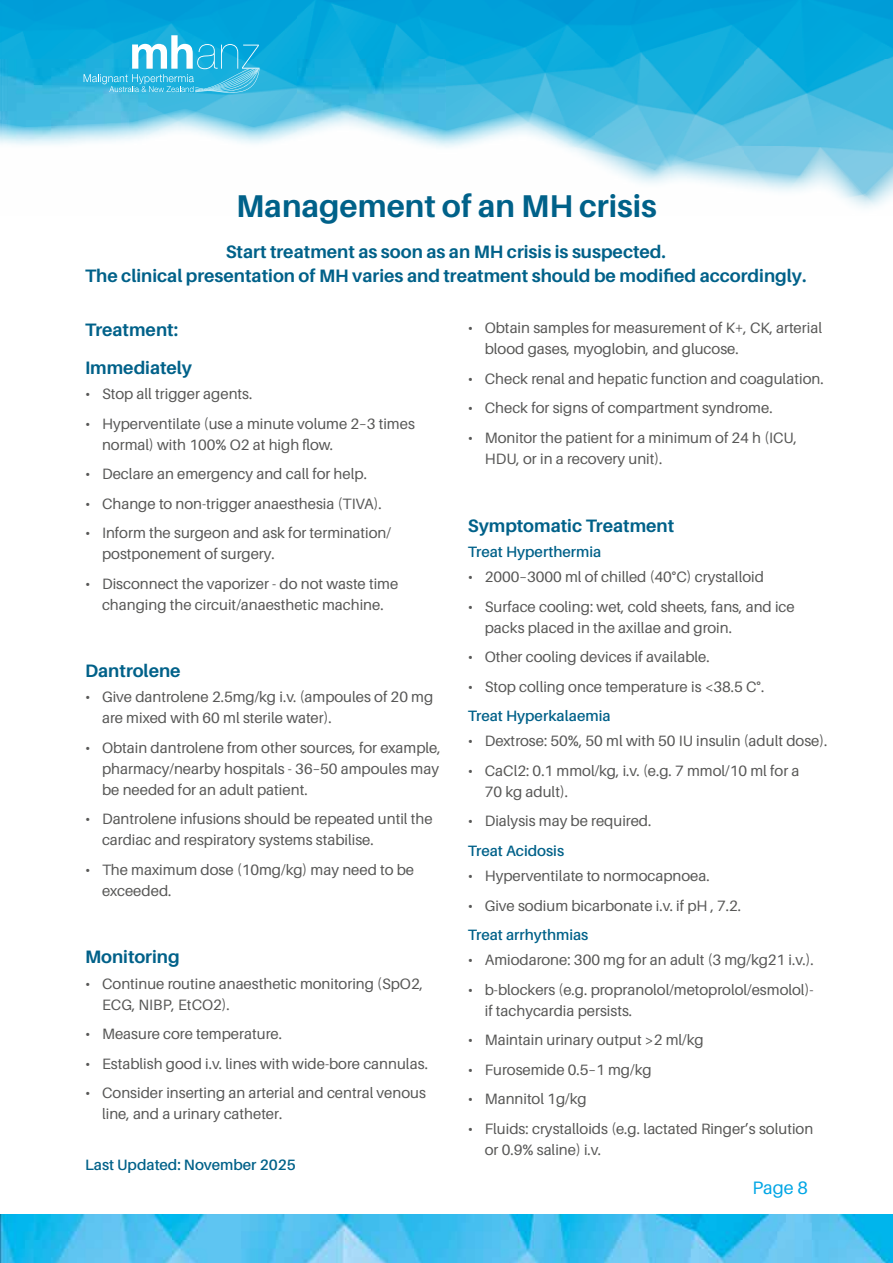
<style>
.page{position:relative;width:893px;height:1263px;background:#fff}
.page>*{position:absolute;margin:0;border:0;box-sizing:border-box;transform-origin:0 0}
.t1{font:700 31.5px "Aileron";color:#006189}
.t2{font:700 18px/38px "Aileron";color:#006189}
.t3{font:18px "Aileron";color:#00a6e5}
.t4{font:15px/21px "Aileron";color:#575756}
.t5{font:600 15px "Aileron";color:#006189}
</style>
<div class="page">
<img style="left:1px;top:1214px;width:892px;height:49px">
<img style="left:0;top:0;width:893px;height:104px">
<svg style="left:0;top:104px;width:893px;height:104px;fill:#f6fbfd"></svg>
<svg style="left:84px;top:35px;width:176px;height:58px;background:#3dbbe2"></svg>
<h1 class="t1" style="left:236px;top:188px;width:422px">Management of an MH crisis</h1>
<p class="t2" style="left:85px;top:240px;width:723px;line-height:24px;text-align:center">Start treatment as soon as an MH crisis is suspected.<br>The clinical presentation of MH varies and treatment should be modified accordingly.</p>
<p class="t2" style="left:85px;top:311px;width:109px">Treatment:<br>Immediately</p>
<p class="t4" style="left:85px;top:383px;width:169px">• Stop all trigger agents.</p>
<p class="t4" style="left:102px;top:413px;width:314px;text-indent:-17px">• Hyperventilate (use a minute volume 2–3 times normal) with 100% O2 at high flow.</p>
<p class="t4" style="left:85px;top:463px;width:283px">• Declare an emergency and call for help.</p>
<p class="t4" style="left:85px;top:493px;width:298px">• Change to non-trigger anaesthesia (TIVA).</p>
<p class="t4" style="left:102px;top:522px;width:291px;text-indent:-17px">• Inform the surgeon and ask for termination/ postponement of surgery.</p>
<p class="t4" style="left:85px;top:573px;width:315px;text-align:center">• Disconnect the vaporizer - do not waste time changing the circuit/anaesthetic machine.</p>
<p class="t2" style="left:85px;top:652px;width:97px">Dantrolene</p>
<p class="t4" style="left:102px;top:687px;width:333px;text-indent:-17px">• Give dantrolene 2.5mg/kg i.v. (ampoules of 20 mg are mixed with 60 ml sterile water).</p>
<p class="t4" style="left:102px;top:737px;width:340px;text-align:justify;text-indent:-17px">• Obtain dantrolene from other sources, for example, pharmacy/nearby hospitals - 36–50 ampoules may be needed for an adult patient.</p>
<p class="t4" style="left:102px;top:809px;width:332px;text-indent:-17px">• Dantrolene infusions should be repeated until the cardiac and respiratory systems stabilise.</p>
<p class="t4" style="left:102px;top:859px;width:314px;text-indent:-17px">• The maximum dose (10mg/kg) may need to be exceeded.</p>
<p class="t2" style="left:85px;top:938px;width:96px">Monitoring</p>
<p class="t4" style="left:102px;top:973px;width:322px;text-indent:-17px">• Continue routine anaesthetic monitoring (SpO2,<br>ECG, NIBP, EtCO2).</p>
<p class="t4" style="left:85px;top:1024px;width:198px">• Measure core temperature.</p>
<p class="t4" style="left:85px;top:1053px;width:344px">• Establish good i.v. lines with wide-bore cannulas.</p>
<p class="t4" style="left:102px;top:1083px;width:325px;text-indent:-17px">• Consider inserting an arterial and central venous line, and a urinary catheter.</p>
<p class="t5" style="left:85px;top:1157px;width:212px">Last Updated: November 2025</p>
<p class="t4" style="left:485px;top:318px;width:339px;text-indent:-17px">• Obtain samples for measurement of K+, CK, arterial blood gases, myoglobin, and glucose.</p>
<p class="t4" style="left:468px;top:368px;width:358px">• Check renal and hepatic function and coagulation.</p>
<p class="t4" style="left:468px;top:398px;width:306px">• Check for signs of compartment syndrome.</p>
<p class="t4" style="left:485px;top:427px;width:314px;text-indent:-17px">• Monitor the patient for a minimum of 24 h (ICU,<br>HDU, or in a recovery unit).</p>
<p class="t2" style="left:468px;top:506px;width:208px">Symptomatic Treatment</p>
<p class="t5" style="left:468px;top:543px;width:135px">Treat Hyperthermia</p>
<p class="t4" style="left:468px;top:566px;width:298px">• 2000–3000 ml of chilled (40°C) crystalloid</p>
<p class="t4" style="left:485px;top:596px;width:311px;text-indent:-17px">• Surface cooling: wet, cold sheets, fans, and ice packs placed in the axillae and groin.</p>
<p class="t4" style="left:468px;top:646px;width:243px">• Other cooling devices if available.</p>
<p class="t4" style="left:468px;top:676px;width:298px">• Stop colling once temperature is &lt;38.5 C°.</p>
<p class="t5" style="left:468px;top:707px;width:144px">Treat Hyperkalaemia</p>
<p class="t4" style="left:468px;top:731px;width:361px">• Dextrose: 50%, 50 ml with 50 IU insulin (adult dose).</p>
<p class="t4" style="left:485px;top:760px;width:316px;text-indent:-17px">• CaCl2: 0.1 mmol/kg, i.v. (e.g. 7 mmol/10 ml for a<br>70 kg adult).</p>
<p class="t4" style="left:468px;top:811px;width:185px">• Dialysis may be required.</p>
<p class="t5" style="left:468px;top:842px;width:98px">Treat Acidosis</p>
<p class="t4" style="left:468px;top:865px;width:243px">• Hyperventilate to normocapnoea.</p>
<p class="t4" style="left:468px;top:895px;width:275px">• Give sodium bicarbonate i.v. if pH , 7.2.</p>
<p class="t5" style="left:468px;top:926px;width:122px">Treat arrhythmias</p>
<p class="t4" style="left:468px;top:950px;width:347px">• Amiodarone: 300 mg for an adult (3 mg/kg21 i.v.).</p>
<p class="t4" style="left:485px;top:979px;width:330px;text-indent:-17px">• b-blockers (e.g. propranolol/metoprolol/esmolol)- if tachycardia persists.</p>
<p class="t4" style="left:468px;top:1030px;width:237px">• Maintain urinary output &gt;2 ml/kg</p>
<p class="t4" style="left:468px;top:1059px;width:185px">• Furosemide 0.5–1 mg/kg</p>
<p class="t4" style="left:468px;top:1089px;width:120px">• Mannitol 1g/kg</p>
<p class="t4" style="left:485px;top:1118px;width:330px;text-indent:-17px">• Fluids: crystalloids (e.g. lactated Ringer’s solution or 0.9% saline) i.v.</p>
<p class="t3" style="left:752px;top:1178px;width:57px">Page 8</p>
</div>
